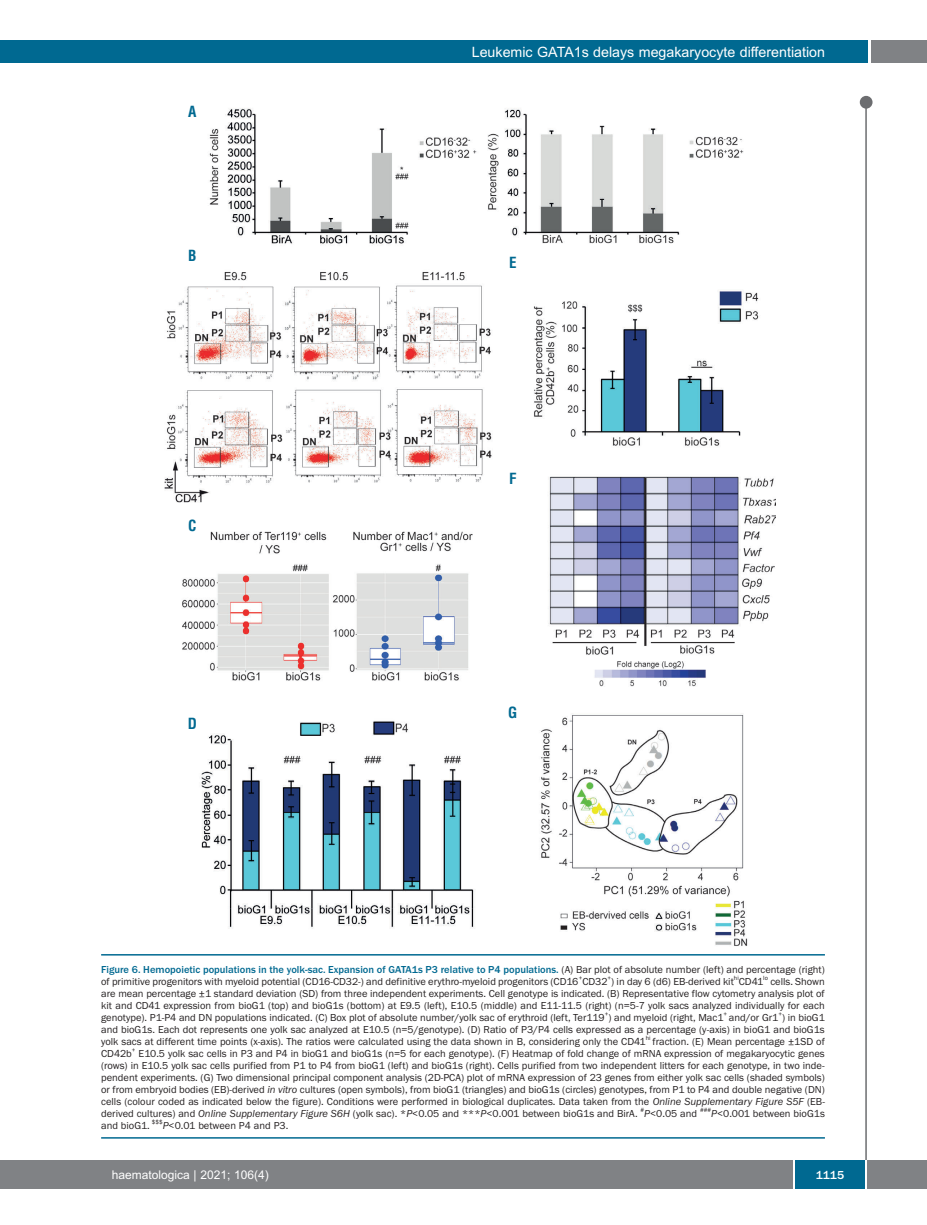
<style>
.page{position:relative;width:927px;height:1225px;background:#fff}
.page>*{position:absolute;margin:0;border:0;box-sizing:border-box;transform-origin:0 0}
.t1{font:700 condensed 15px "Helvetica";color:#006991}
.t2{font:14.25px "Arial";color:#fff}
.t3{font:12px "Arial";color:#fff}
.t4{font:500 12px "Franklin Gothic";color:#fff}
.t5{font:10.5px/12px "Franklin Gothic";color:#231f20;text-align:justify}
.s1{font-weight:500;color:#006991}
.s2{font-style:italic}
</style>
<div class="page">
<div style="left:860px;top:96px;width:12px;height:13px;background:#6c6d70;border-radius:50%"></div>
<hr style="left:865px;top:98px;width:2px;height:1062px;background:#6c6d70">
<div style="left:871px;top:40px;width:56px;height:22px;background:#808285"></div>
<div style="left:18px;top:40px;width:849px;height:22px;background:#006991"></div>
<div style="left:17px;top:1160px;width:910px;height:28px;background:#808285"></div>
<div style="left:795px;top:1160px;width:70px;height:28px;background:#006991"></div>
<hr style="left:793px;top:1160px;width:2px;height:28px;background:#fff">
<hr style="left:865px;top:1160px;width:2px;height:28px;background:#fff">
<div style="left:0;top:40px;width:19px;height:22px;background:#006991"></div>
<div style="left:0;top:1160px;width:18px;height:28px;background:#808285"></div>
<img style="left:164px;top:108px;width:611px;height:838px">
<hr style="left:101px;top:954px;width:724px;height:1px;background:#006991">
<hr style="left:101px;top:1137px;width:724px;height:1px;background:#006991">
<h1 class="t1" style="left:188px;top:103px;width:10px">A</h1>
<h1 class="t1" style="left:188px;top:247px;width:10px">B</h1>
<h1 class="t1" style="left:188px;top:517px;width:10px">C</h1>
<h1 class="t1" style="left:188px;top:715px;width:11px">D</h1>
<h2 class="t2" style="left:472px;top:44px;width:355px">Leukemic GATA1s delays megakaryocyte differentiation</h2>
<h1 class="t1" style="left:509px;top:254px;width:9px">E</h1>
<h1 class="t1" style="left:509px;top:470px;width:9px">F</h1>
<h1 class="t1" style="left:508px;top:704px;width:11px">G</h1>
<p class="t5" style="left:101px;top:963px;width:725px"><span class="s1">Figure 6. Hemopoietic populations in the yolk-sac. Expansion of GATA1s P3 relative to P4 populations.</span> (A) Bar plot of absolute number (left) and percentage (right) of primitive progenitors with myeloid potential (CD16-CD32-) and definitive erythro-myeloid progenitors (CD16<sup>+</sup>CD32<sup>+</sup>) in day 6 (d6) EB-derived kit<sup>hi</sup>CD41<sup>lo</sup> cells. Shown are mean percentage ±1 standard deviation (SD) from three independent experiments. Cell genotype is indicated. (B) Representative flow cytometry analysis plot of kit and CD41 expression from bioG1 (top) and bioG1s (bottom) at E9.5 (left), E10.5 (middle) and E11-11.5 (right) (n=5-7 yolk sacs analyzed individually for each genotype). P1-P4 and DN populations indicated. (C) Box plot of absolute number/yolk sac of erythroid (left, Ter119<sup>+</sup>) and myeloid (right, Mac1<sup>+</sup> and/or Gr1<sup>+</sup>) in bioG1 and bioG1s. Each dot represents one yolk sac analyzed at E10.5 (n=5/genotype). (D) Ratio of P3/P4 cells expressed as a percentage (y-axis) in bioG1 and bioG1s yolk sacs at different time points (x-axis). The ratios were calculated using the data shown in B, considering only the CD41<sup>hi</sup> fraction. (E) Mean percentage ±1SD of CD42b<sup>+</sup> E10.5 yolk sac cells in P3 and P4 in bioG1 and bioG1s (n=5 for each genotype). (F) Heatmap of fold change of mRNA expression of megakaryocytic genes (rows) in E10.5 yolk sac cells purified from P1 to P4 from bioG1 (left) and bioG1s (right). Cells purified from two independent litters for each genotype, in two inde&shy;pendent experiments. (G) Two dimensional principal component analysis (2D-PCA) plot of mRNA expression of 23 genes from either yolk sac cells (shaded symbols) or from embryoid bodies (EB)-derived <span class="s2">in vitro</span> cultures (open symbols), from bioG1 (triangles) and bioG1s (circles) genotypes, from P1 to P4 and double negative (DN) cells (colour coded as indicated below the figure). Conditions were performed in biological duplicates. Data taken from the <span class="s2">Online Supplementary Figure S5F</span> (EB&shy;derived cultures) and <span class="s2">Online Supplementary Figure S6H</span> (yolk sac). *<span class="s2">P</span>&lt;0.05 and ***<span class="s2">P</span>&lt;0.001 between bioG1s and BirA. <sup>#</sup><span class="s2">P</span>&lt;0.05 and <sup>###</sup><span class="s2">P</span>&lt;0.001 between bioG1s and bioG1. <sup>$$$</sup><span class="s2">P</span>&lt;0.01 between P4 and P3.</p>
<p class="t3" style="left:112px;top:1167px;width:158px">haematologica | 2021; 106(4)</p>
<p class="t4" style="left:816px;top:1167px;width:30px">1115</p>
</div>
